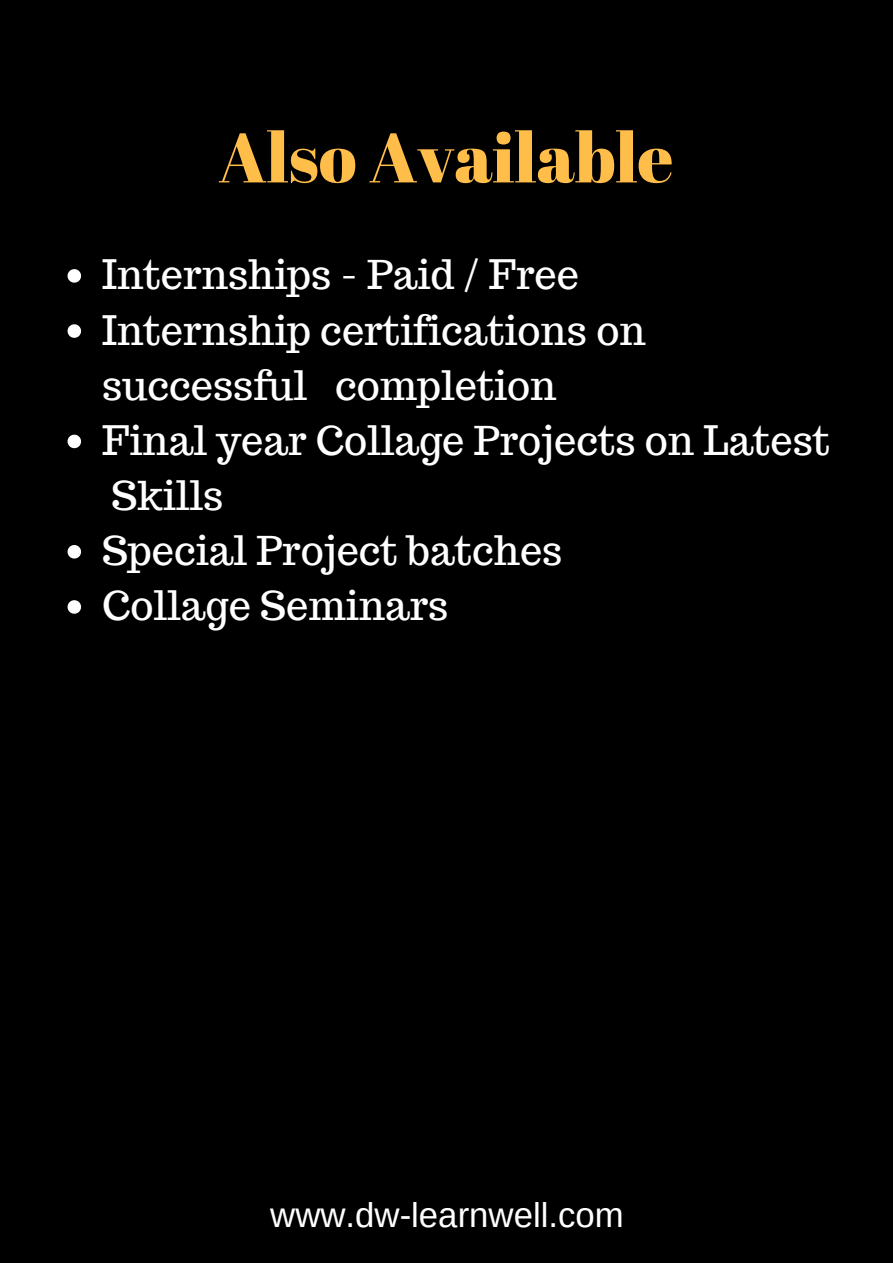
<style>
.page{position:relative;width:893px;height:1263px;background:#000}
.page>*{position:absolute;margin:0;border:0;box-sizing:border-box;transform-origin:0 0}
.t1{font:69.6px "Abril Fatface";color:#ffbd4a}
.t2{font:39.75px/55.2px "Trocchi";color:#fff}
.t3{font:34.8px "Arimo";color:#fff}
</style>
<div class="page">
<svg style="left:68px;top:269px;width:13px;height:14px"></svg>
<svg style="left:68px;top:324px;width:13px;height:14px"></svg>
<svg style="left:68px;top:435px;width:13px;height:13px"></svg>
<svg style="left:68px;top:545px;width:13px;height:13px"></svg>
<svg style="left:68px;top:600px;width:13px;height:14px"></svg>
<h1 class="t1" style="left:218px;top:109px;width:457px">Also Available</h1>
<p class="t2" style="left:102px;top:247px;width:729px">Internships - Paid / Free<br>Internship certifications on successful completion<br>Final year Collage Projects on Latest<br>Skills<br>Special Project batches<br>Collage Seminars</p>
<p class="t3" style="left:270px;top:1196px;width:355px">www.dw-learnwell.com</p>
</div>
